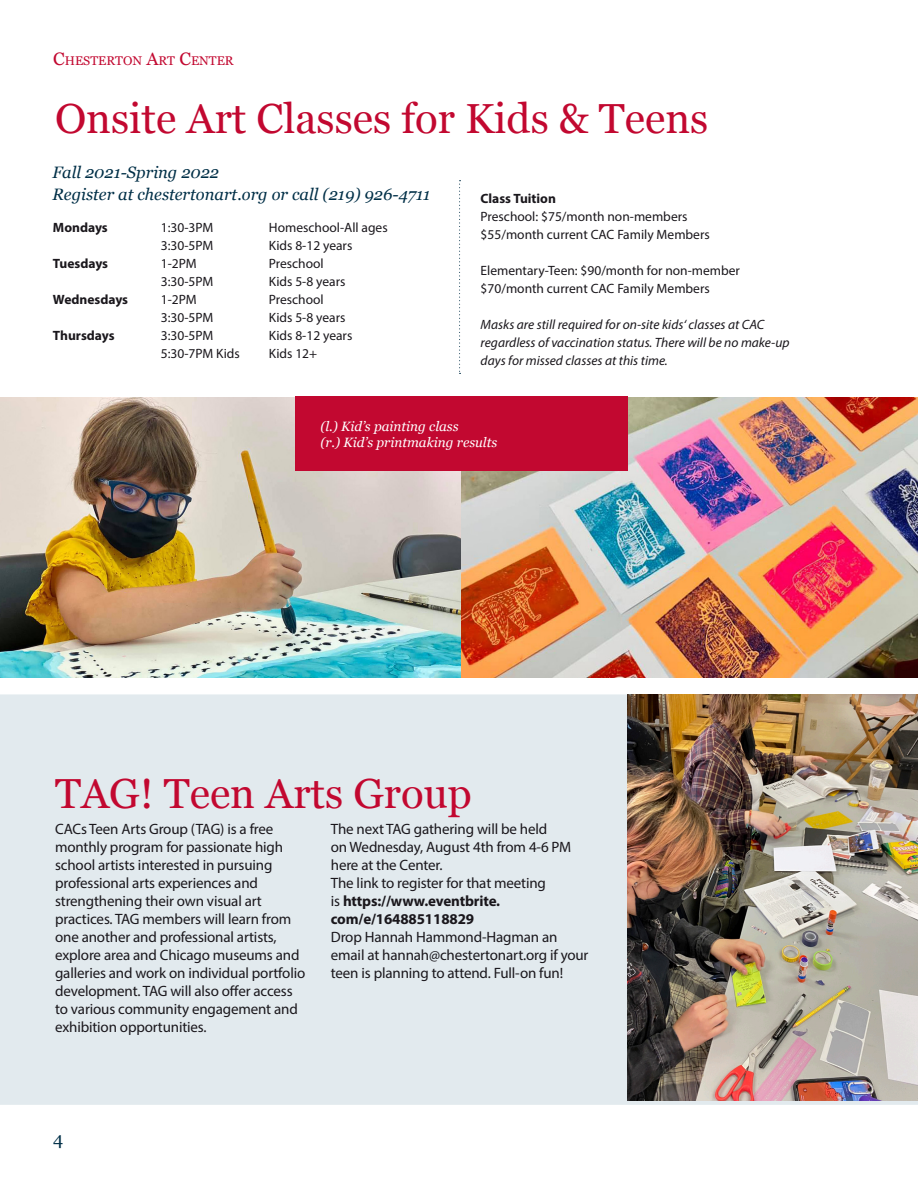
<style>
.page{position:relative;width:918px;height:1188px;background:#fff}
.page>*{position:absolute;margin:0;border:0;box-sizing:border-box;transform-origin:0 0}
.Headline_2{font:42px "Georgia";color:#c20830}
.t1{font:18px "Georgia";color:#002f47}
.Intro_text{font:italic 16.5px "Georgia";color:#002f47}
.t2{font:15px/18px "Myriad Pro";letter-spacing:-.01em;color:#1a171c}
.t3{font:700 15px/18px "Myriad Pro";letter-spacing:-.01em;color:#1a171c}
.t4{font:13.5px "Myriad Pro";color:#1a171c}
.t5{font:italic 13.5px "Myriad Pro";color:#1a171c}
.Intro_text-2{font:italic 13.5px "Georgia";color:#fff}
.t6{font:700 13.5px "Myriad Pro";color:#1a171c}
.t7{font:12.6px "Georgia";color:#c20830}
.s1{font-size:18px}
.s2{font-weight:400}
</style>
<div class="page">
<img style="left:0;top:397px;width:461px;height:280px">
<img style="left:461px;top:397px;width:457px;height:280px">
<svg style="left:459px;top:180px;width:2px;height:194px"></svg>
<div style="left:0;top:694px;width:918px;height:411px;background:#e2eaee"></div>
<div style="left:295px;top:397px;width:332px;height:74px;background:#c20830"></div>
<img style="left:627px;top:694px;width:291px;height:407px">
<p class="t7" style="left:53px;top:51px;width:182px"><span class="s1">C</span>HESTERTON <span class="s1">A</span>RT <span class="s1">C</span>ENTER</p>
<p class="Headline_2" style="left:55px;top:87px;width:655px">Onsite Art Classes for Kids &amp; Teens</p>
<p class="Intro_text" style="left:52px;top:160px;width:168px">Fall 2021-Spring 2022</p>
<p class="Intro_text" style="left:52px;top:182px;width:379px">Register at chestertonart.org or call (219) 926-4711</p>
<p class="t6" style="left:53px;top:218px;width:56px">Mondays</p>
<p class="t4" style="left:161px;top:219px;width:54px">1:30-3PM</p>
<p class="t4" style="left:269px;top:219px;width:120px">Homeschool-All ages</p>
<p class="t4" style="left:161px;top:237px;width:54px">3:30-5PM</p>
<p class="t4" style="left:269px;top:237px;width:85px">Kids 8-12 years</p>
<p class="t6" style="left:53px;top:254px;width:57px">Tuesdays</p>
<p class="t4" style="left:161px;top:255px;width:37px">1-2PM</p>
<p class="t4" style="left:269px;top:255px;width:56px">Preschool</p>
<p class="t4" style="left:161px;top:273px;width:54px">3:30-5PM</p>
<p class="t4" style="left:269px;top:273px;width:78px">Kids 5-8 years</p>
<p class="t6" style="left:53px;top:290px;width:77px">Wednesdays</p>
<p class="t4" style="left:161px;top:291px;width:37px">1-2PM</p>
<p class="t4" style="left:269px;top:291px;width:56px">Preschool</p>
<p class="t4" style="left:161px;top:309px;width:54px">3:30-5PM</p>
<p class="t4" style="left:269px;top:309px;width:78px">Kids 5-8 years</p>
<p class="t6" style="left:53px;top:326px;width:63px">Thursdays</p>
<p class="t4" style="left:161px;top:327px;width:54px">3:30-5PM</p>
<p class="t4" style="left:269px;top:327px;width:85px">Kids 8-12 years</p>
<p class="t4" style="left:161px;top:345px;width:80px">5:30-7PM Kids</p>
<p class="t4" style="left:269px;top:345px;width:50px">Kids 12+</p>
<p class="t6" style="left:481px;top:190px;width:77px">Class Tuition</p>
<p class="t4" style="left:481px;top:208px;width:208px">Preschool: $75/month non-members</p>
<p class="t4" style="left:481px;top:226px;width:231px">$55/month current CAC Family Members</p>
<p class="t4" style="left:481px;top:262px;width:261px">Elementary-Teen: $90/month for non-member</p>
<p class="t4" style="left:481px;top:280px;width:231px">$70/month current CAC Family Members</p>
<p class="t5" style="left:481px;top:316px;width:285px">Masks are still required for on-site kids‘ classes at CAC</p>
<p class="t5" style="left:481px;top:334px;width:310px">regardless of vaccination status. There will be no make-up</p>
<p class="t5" style="left:481px;top:352px;width:189px">days for missed classes at this time.</p>
<p class="Intro_text-2" style="left:320px;top:416px;width:140px">(l.) Kid’s painting class</p>
<p class="Intro_text-2" style="left:320px;top:433px;width:178px">(r.) Kid’s printmaking results</p>
<p class="Headline_2" style="left:55px;top:762px;width:418px">TAG! Teen Arts Group</p>
<p class="t2" style="left:55px;top:819px;width:252px">CACs Teen Arts Group (TAG) is a free monthly program for passionate high school artists interested in pursuing professional arts experiences and strengthening their own visual art practices. TAG members will learn from one another and professional artists, explore area and Chicago museums and galleries and work on individual portfolio development. TAG will also offer access to various community engagement and exhibition opportunities.</p>
<p class="t2" style="left:331px;top:819px;width:242px">The next TAG gathering will be held<br>on Wednesday, August 4th from 4-6 PM here at the Center.</p>
<p class="t3" style="left:331px;top:873px;width:217px"><span class="s2">The link to register for that meeting is</span> https://www.eventbrite. com/e/164885118829</p>
<p class="t2" style="left:331px;top:927px;width:259px">Drop Hannah Hammond-Hagman an email at hannah@chestertonart.org if your teen is planning to attend. Full-on fun!</p>
<p class="t1" style="left:53px;top:1126px;width:12px">4</p>
</div>
